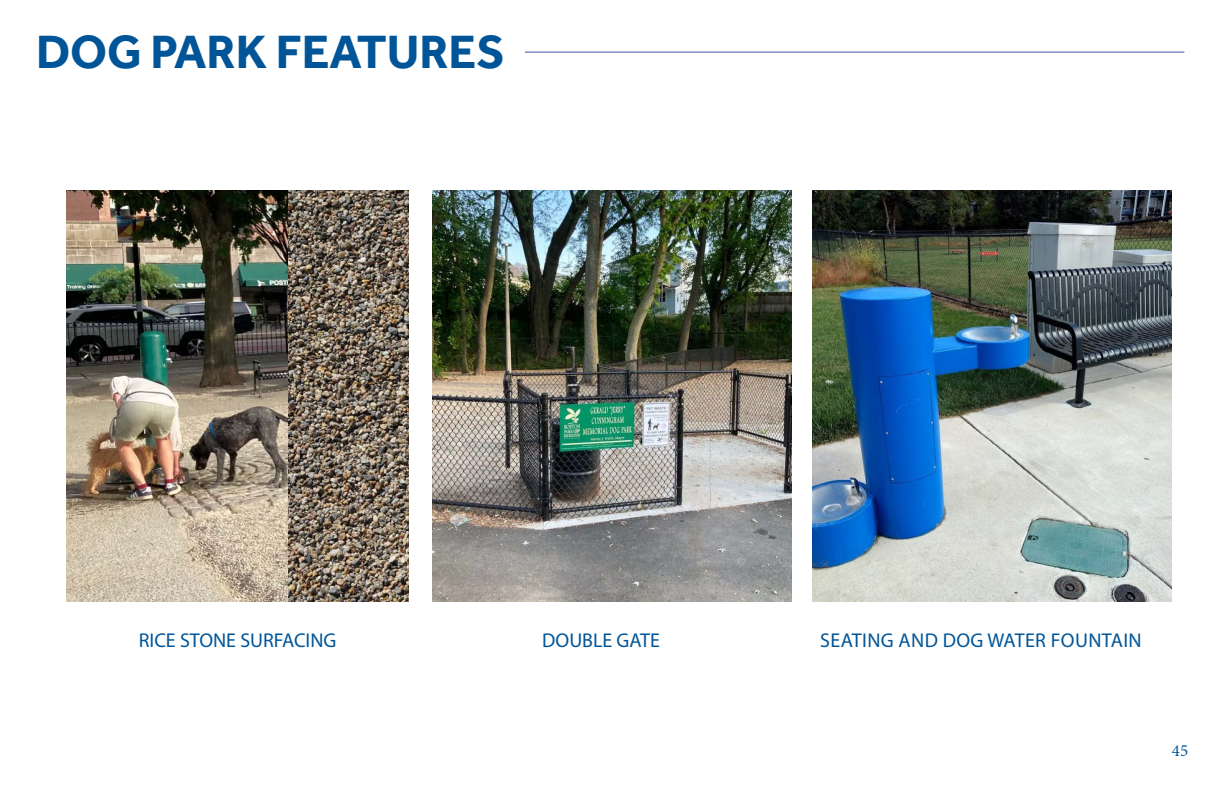
<style>
.page{position:relative;width:1224px;height:792px;background:#fff}
.page>*{position:absolute;margin:0;border:0;box-sizing:border-box;transform-origin:0 0}
.t1{font:700 48px "Effra";color:#005598}
.t2{font:20px "Myriad Pro";color:#005598}
.t3{font:20px "Myriad Pro";letter-spacing:.02em;color:#005598}
.t4{font:17px "Minion Pro";color:#005598}
</style>
<div class="page">
<img style="left:67px;top:190px;width:222px;height:412px">
<img style="left:433px;top:190px;width:358px;height:412px">
<img style="left:812px;top:190px;width:359px;height:412px">
<img style="left:289px;top:190px;width:120px;height:412px">
<hr style="left:525px;top:52px;width:659px;height:1px;background:#3a53a4">
<h1 class="t1" style="left:36px;top:23px;width:470px">DOG PARK FEATURES</h1>
<p class="t2" style="left:139px;top:627px;width:199px">RICE STONE SURFACING</p>
<p class="t2" style="left:542px;top:627px;width:119px">DOUBLE GATE</p>
<p class="t3" style="left:820px;top:627px;width:323px">SEATING AND DOG WATER FOUNTAIN</p>
<p class="t4" style="left:1172px;top:739px;width:18px">45</p>
</div>
